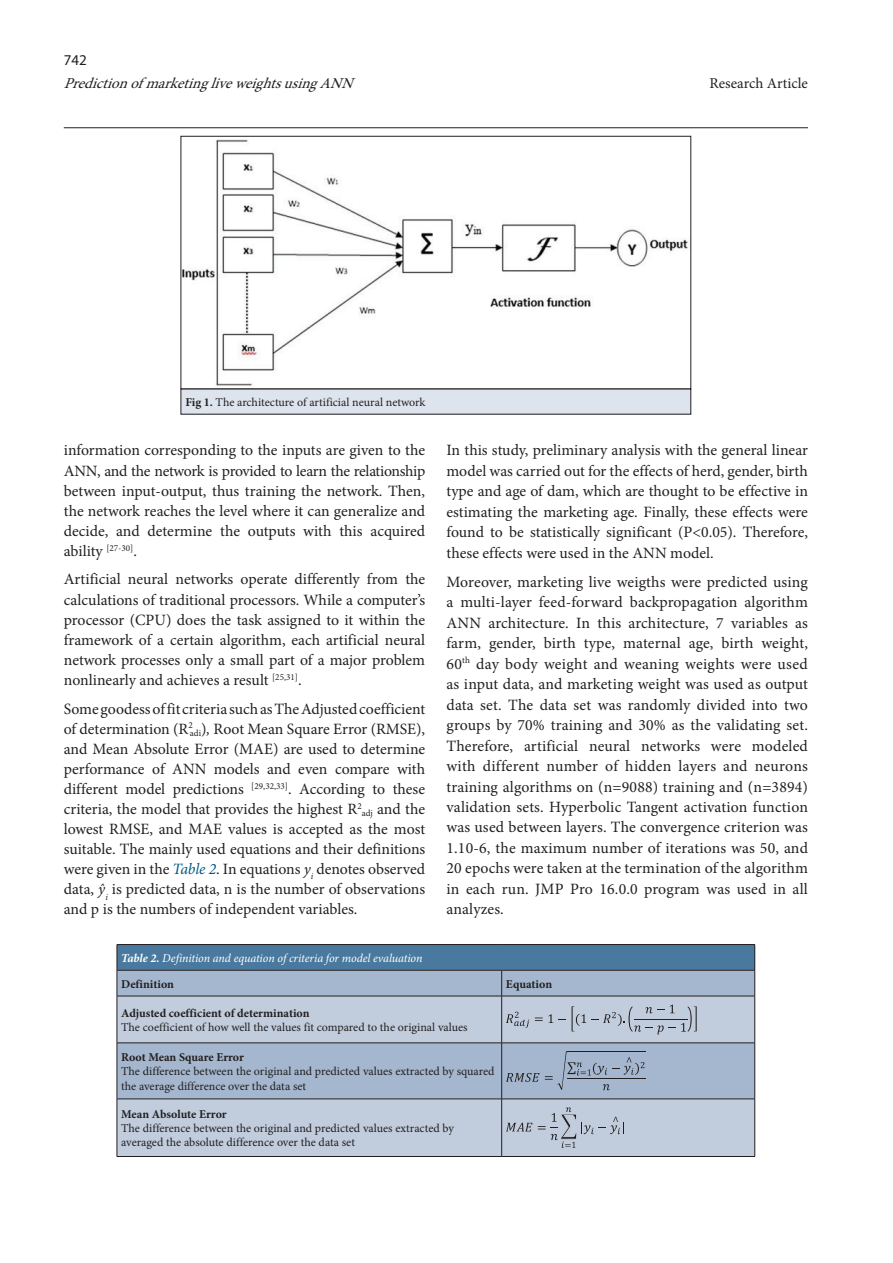
<style>
.page{position:relative;width:893px;height:1263px;background:#fff}
.page>*{position:absolute;margin:0;border:0;box-sizing:border-box;transform-origin:0 0}
.t1{font:15.75px/20.4px "Minion Pro";color:#231f20;text-align:justify}
.t2{font:italic 15px "Minion Pro";color:#231f20}
.t3{font:15px "Minion Pro";color:#231f20}
.t4{font:15px "Myriad Pro";color:#231f20}
.t5{font:12px/14.4px "Minion Pro";color:#231f20}
.t6{font:700 12px "Minion Pro";color:#231f20}
.t7{font:italic 12px/25.8px "Minion Pro";letter-spacing:-.01em;color:#fff}
.s1{font-weight:700}
.s2{font-style:italic}
.s3{font-style:italic;color:#005984}
.s4{font-weight:700;font-style:normal;color:#231f20}
</style>
<div class="page">
<hr style="left:64px;top:127px;width:744px;height:1px;background:#231f20">
<div style="left:118px;top:997px;width:636px;height:159px;background:#c1cddd"></div>
<hr style="left:117px;top:996px;width:1px;height:47px;background:#231f20">
<hr style="left:501px;top:996px;width:1px;height:47px;background:#231f20">
<hr style="left:754px;top:996px;width:1px;height:47px;background:#231f20">
<hr style="left:117px;top:1042px;width:385px;height:1px;background:#231f20">
<hr style="left:502px;top:1042px;width:253px;height:1px;background:#231f20">
<hr style="left:117px;top:1099px;width:385px;height:1px;background:#231f20">
<hr style="left:117px;top:1099px;width:1px;height:57px;background:#231f20">
<hr style="left:502px;top:1099px;width:253px;height:1px;background:#231f20">
<hr style="left:501px;top:1099px;width:1px;height:57px;background:#231f20">
<hr style="left:754px;top:1099px;width:1px;height:57px;background:#231f20">
<hr style="left:117px;top:1156px;width:385px;height:1px;background:#231f20">
<hr style="left:502px;top:1156px;width:253px;height:1px;background:#231f20">
<hr style="left:117px;top:944px;width:385px;height:1px;background:#231f20">
<hr style="left:502px;top:944px;width:253px;height:1px;background:#231f20">
<svg style="left:117px;top:945px;width:638px;height:51px;background:#7394b1"></svg>
<hr style="left:117px;top:996px;width:385px;height:1px;background:#231f20">
<hr style="left:502px;top:996px;width:253px;height:1px;background:#231f20">
<svg style="left:506px;top:1012px;width:23px;height:16px"></svg>
<svg style="left:535px;top:1014px;width:31px;height:9px"></svg>
<svg style="left:572px;top:1004px;width:125px;height:30px;background:#b2bdcb"></svg>
<div style="left:117px;top:1043px;width:638px;height:56px;background:#a4b7ce"></div>
<hr style="left:567px;top:1077px;width:79px;height:1px;background:#231f20">
<hr style="left:567px;top:1051px;width:79px;height:1px;background:#231f20">
<svg style="left:506px;top:1107px;width:118px;height:41px;background:#b6c1d0"></svg>
<img style="left:183px;top:139px;width:505px;height:247px">
<div style="left:181px;top:136px;width:510px;height:253px;border:1px solid #231f20"></div>
<div style="left:181px;top:389px;width:510px;height:25px;background:#dee4ed"></div>
<p class="t4" style="left:64px;top:51px;width:25px">742</p>
<p class="t2" style="left:64px;top:74px;width:297px">Predictionof marketingliveweightsusingANN</p>
<p class="t3" style="left:709px;top:74px;width:100px">Research Article</p>
<p class="t5" style="left:185px;top:395px;width:242px"><span class="s1">Fig 1.</span> The architecture of artificial neural network</p>
<p class="t1" style="left:64px;top:440px;width:363px">information corresponding to the inputs are given to the ANN, and the network is provided to learn the relationship between input-output, thus training the network. Then, the network reaches the level where it can generalize and decide, and determine the outputs with this acquired ability <sup>[27-30]</sup>.</p>
<p class="t1" style="left:64px;top:569px;width:363px">Artificial neural networks operate differently from the calculations of traditional processors. While a computer’s processor (CPU) does the task assigned to it within the framework of a certain algorithm, each artificial neural network processes only a small part of a major problem nonlinearly and achieves a result <sup>[25,31]</sup>.</p>
<p class="t1" style="left:64px;top:698px;width:363px">Some goodess of fit criteria such as The Adjusted coefficient of determination (R<sup>2</sup></p>
<p class="t1" style="left:64px;top:719px;width:363px;text-indent:126px"><sub>adi</sub>)<span class="s2">,</span> Root Mean Square Error (RMSE), and Mean Absolute Error (MAE) are used to determine performance of ANN models and even compare with different model predictions <sup>[29,32,33]</sup>. According to these criteria, the model that provides the highest R<sup>2</sup><sub>adj</sub> and the lowest RMSE, and MAE values is accepted as the most suitable. The mainly used equations and their definitions were given in the <span class="s3">Table 2</span>. In equations <span class="s2">y</span><sub>i</sub> denotes observed data, <span class="s2">ŷ</span><sub>i</sub> is predicted data, n is the number of observations and p is the numbers of independent variables.</p>
<p class="t7" style="left:121px;top:945px;width:303px"><span class="s1">Table 2.</span> Definition and equation of criteria for model evaluation<br><span class="s4">Definition</span></p>
<p class="t1" style="left:446px;top:440px;width:363px">In this study, preliminary analysis with the general linear model was carried out for the effects of herd, gender, birth type and age of dam, which are thought to be effective in estimating the marketing age. Finally, these effects were found to be statistically significant (P&lt;0.05). Therefore, these effects were used in the ANN model.</p>
<p class="t1" style="left:446px;top:572px;width:363px">Moreover, marketing live weigths were predicted using a multi-layer feed-forward backpropagation algorithm ANN architecture. In this architecture, 7 variables as farm, gender, birth type, maternal age, birth weight, 60<sup>th</sup> day body weight and weaning weights were used as input data, and marketing weight was used as output data set. The data set was randomly divided into two groups by 70% training and 30% as the validating set.<br>Therefore, artificial neural networks were modeled with different number of hidden layers and neurons training algorithms on (n=9088) training and (n=3894) validation sets. Hyperbolic Tangent activation function was used between layers. The convergence criterion was 1.10-6, the maximum number of iterations was 50, and 20 epochs were taken at the termination of the algorithm in each run. JMP Pro 16.0.0 program was used in all analyzes.</p>
<p class="t6" style="left:506px;top:975px;width:48px">Equation</p>
<p class="t6" style="left:121px;top:1004px;width:190px">Adjusted coefficient of determination</p>
<p class="t5" style="left:121px;top:1020px;width:348px">The coefficient of how well the values fit compared to the original values</p>
<p class="t6" style="left:121px;top:1048px;width:124px">Root Mean Square Error</p>
<p class="t5" style="left:121px;top:1064px;width:375px">The difference between the original and predicted values extracted by squared the average difference over the data set</p>
<p class="t6" style="left:121px;top:1105px;width:107px">Mean Absolute Error</p>
<p class="t5" style="left:121px;top:1121px;width:334px">The difference between the original and predicted values extracted by averaged the absolute difference over the data set</p>
</div>
